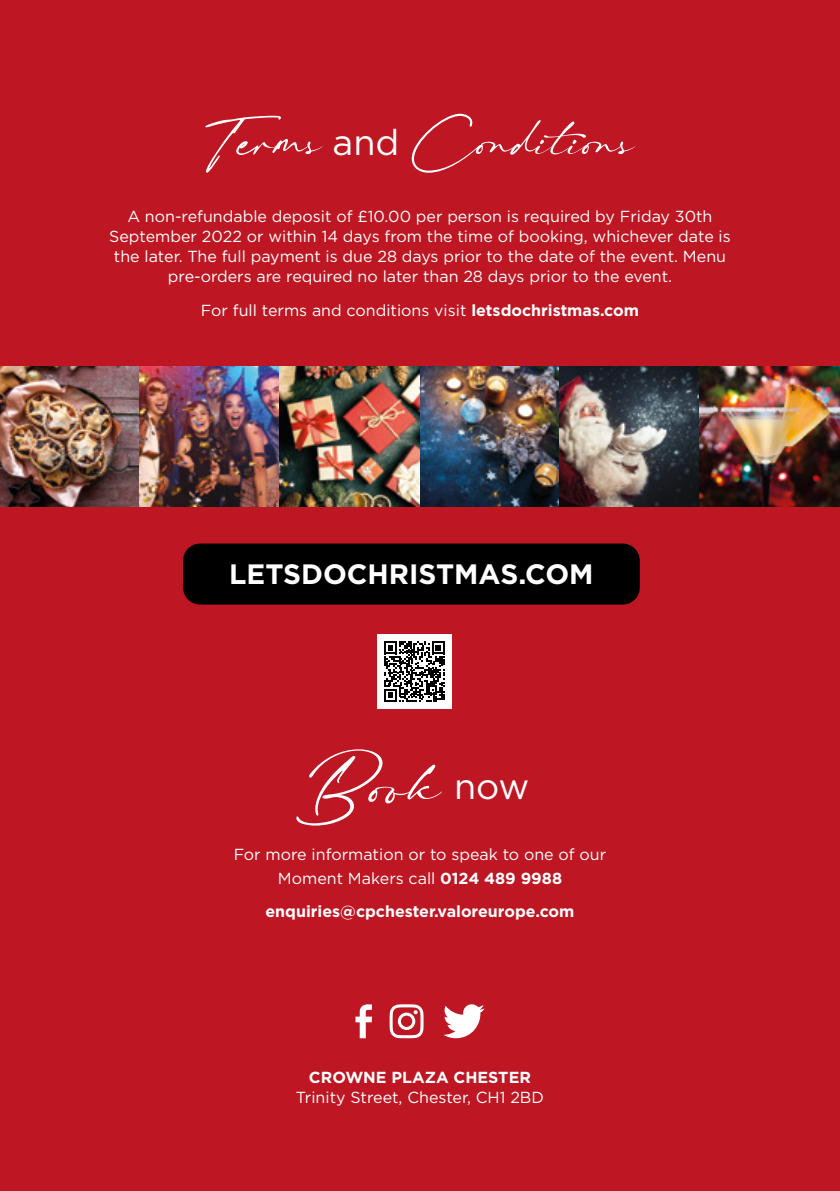
<style>
.page{position:relative;width:840px;height:1191px;background:#fff}
.page>*{position:absolute;margin:0;border:0;box-sizing:border-box;transform-origin:0 0}
.t1{font:109.4px "The Pallace";color:#fff}
.t2{font:84px "The Pallace";color:#fff}
.t3{font:36px "Gotham";color:#fff}
.t4{font:700 28px "Gotham";color:#fff}
.t5{font:16px/20px "Gotham";color:#fff;text-align:center}
.t6{font:700 16px "Gotham";color:#fff}
.s1{font-weight:700}
</style>
<div class="page">
<div style="left:0;top:0;width:839px;height:1191px;background:#be1622"></div>
<img style="left:0;top:366px;width:839px;height:140px">
<svg style="left:355px;top:1004px;width:17px;height:34px"></svg>
<svg style="left:389px;top:1004px;width:34px;height:34px"></svg>
<svg style="left:443px;top:1004px;width:41px;height:34px"></svg>
<div style="left:183px;top:543px;width:456px;height:61px;background:#000;border-radius:17px"></div>
<div style="left:376px;top:634px;width:75px;height:75px;background:#fff"></div>
<svg style="left:384px;top:641px;width:60px;height:61px"></svg>
<h2 class="t2" style="left:205px;top:101px;width:119px">Terms</h2>
<h3 class="t3" style="left:332px;top:119px;width:68px">and</h3>
<h2 class="t2" style="left:411px;top:101px;width:225px">Conditions</h2>
<p class="t5" style="left:109px;top:206px;width:622px">A non-refundable deposit of £10.00 per person is required by Friday 30th September 2022 or within 14 days from the time of booking, whichever date is the later. The full payment is due 28 days prior to the date of the event. Menu pre-orders are required no later than 28 days prior to the event.</p>
<p class="t5" style="left:201px;top:300px;width:439px">For full terms and conditions visit <span class="s1">letsdochristmas.com</span></p>
<h3 class="t4" style="left:229px;top:555px;width:365px">LETSDOCHRISTMAS.COM</h3>
<h1 class="t1" style="left:296px;top:732px;width:147px">Book</h1>
<h3 class="t3" style="left:454px;top:763px;width:77px">now</h3>
<p class="t5" style="left:233px;top:842px;width:374px;line-height:24px">For more information or to speak to one of our<br>Moment Makers call <span class="s1">0124 489 9988</span></p>
<p class="t6" style="left:265px;top:901px;width:310px">enquiries@cpchester.valoreurope.com</p>
<p class="t6" style="left:309px;top:1066px;width:223px">CROWNE PLAZA CHESTER</p>
<p class="t5" style="left:296px;top:1087px;width:249px">Trinity Street, Chester, CH1 2BD</p>
</div>
